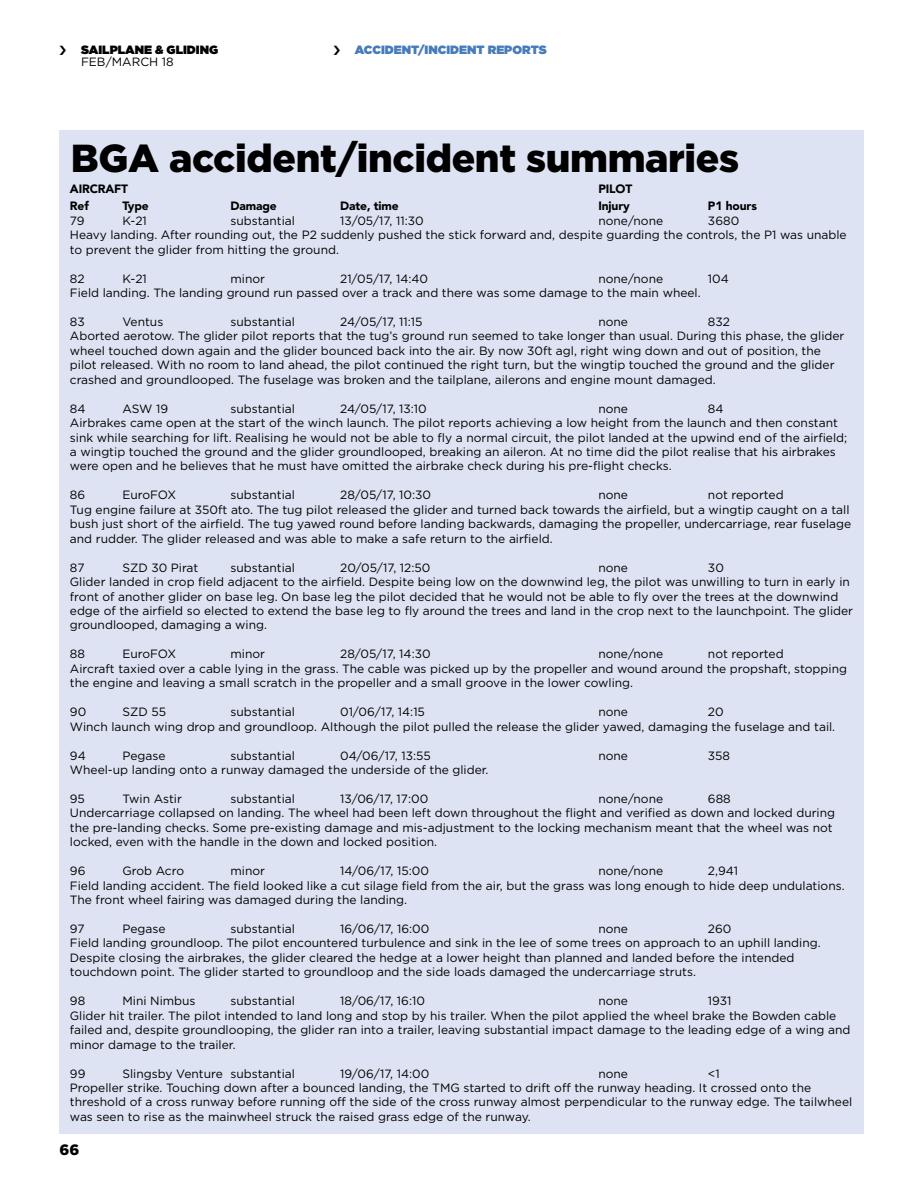
<style>
.page{position:relative;width:915px;height:1191px;background:#fff}
.page>*{position:absolute;margin:0;border:0;box-sizing:border-box;transform-origin:0 0}
.t1{font:900 39px "Gotham";letter-spacing:-.01em;color:#000}
.t2{font:900 15px "Gotham";color:#000}
.t3{font:12px/14.4px "Gotham";color:#000}
.t4{font:900 12px "Avenir";letter-spacing:-.01em;color:#000}
.t5{font:900 12px "Gotham";color:#467cb9}
.t6{font:900 12px "Gotham";color:#000}
</style>
<div class="page">
<div style="left:60px;top:131px;width:803px;height:1003px;background:#dde3f2"></div>
<p class="t6" style="left:81px;top:42px;width:138px">SAILPLANE &amp; GLIDING</p>
<p class="t3" style="left:81px;top:54px;width:94px">FEB/MARCH 18</p>
<p class="t5" style="left:355px;top:42px;width:193px">ACCIDENT/INCIDENT REPORTS</p>
<h1 class="t1" style="left:71px;top:135px;width:669px">BGA accident/incident summaries</h1>
<p class="t4" style="left:70px;top:182px;width:60px">AIRCRAFT</p>
<p class="t4" style="left:598px;top:182px;width:35px">PILOT</p>
<p class="t4" style="left:70px;top:199px;width:20px">Ref</p>
<p class="t4" style="left:122px;top:199px;width:28px">Type</p>
<p class="t4" style="left:230px;top:199px;width:48px">Damage</p>
<p class="t4" style="left:340px;top:199px;width:60px">Date, time</p>
<p class="t4" style="left:598px;top:199px;width:33px">Injury</p>
<p class="t4" style="left:707px;top:199px;width:50px">P1 hours</p>
<p class="t3" style="left:70px;top:213px;width:16px">79</p>
<p class="t3" style="left:122px;top:213px;width:26px">K-21</p>
<p class="t3" style="left:230px;top:213px;width:66px">substantial</p>
<p class="t3" style="left:340px;top:213px;width:85px">13/05/17, 11:30</p>
<p class="t3" style="left:598px;top:213px;width:66px">none/none</p>
<p class="t3" style="left:70px;top:213px;width:778px;text-indent:637px">3680<br>Heavy landing. After rounding out, the P2 suddenly pushed the stick forward and, despite guarding the controls, the P1 was unable to prevent the glider from hitting the ground.</p>
<p class="t3" style="left:70px;top:271px;width:16px">82</p>
<p class="t3" style="left:122px;top:271px;width:26px">K-21</p>
<p class="t3" style="left:230px;top:271px;width:36px">minor</p>
<p class="t3" style="left:340px;top:271px;width:89px">21/05/17, 14:40</p>
<p class="t3" style="left:598px;top:271px;width:66px">none/none</p>
<p class="t3" style="left:707px;top:271px;width:22px">104</p>
<p class="t3" style="left:70px;top:285px;width:632px">Field landing. The landing ground run passed over a track and there was some damage to the main wheel.</p>
<p class="t3" style="left:70px;top:314px;width:16px">83</p>
<p class="t3" style="left:122px;top:314px;width:42px">Ventus</p>
<p class="t3" style="left:230px;top:314px;width:66px">substantial</p>
<p class="t3" style="left:340px;top:314px;width:84px">24/05/17, 11:15</p>
<p class="t3" style="left:598px;top:314px;width:31px">none</p>
<p class="t3" style="left:70px;top:314px;width:775px;text-indent:637px">832<br>Aborted aerotow. The glider pilot reports that the tug’s ground run seemed to take longer than usual. During this phase, the glider wheel touched down again and the glider bounced back into the air. By now 30ft agl, right wing down and out of position, the pilot released. With no room to land ahead, the pilot continued the right turn, but the wingtip touched the ground and the glider crashed and groundlooped. The fuselage was broken and the tailplane, ailerons and engine mount damaged.</p>
<p class="t3" style="left:70px;top:401px;width:17px">84</p>
<p class="t3" style="left:122px;top:401px;width:47px">ASW 19</p>
<p class="t3" style="left:230px;top:401px;width:66px">substantial</p>
<p class="t3" style="left:340px;top:401px;width:88px">24/05/17, 13:10</p>
<p class="t3" style="left:598px;top:401px;width:31px">none</p>
<p class="t3" style="left:70px;top:401px;width:778px;text-indent:637px">84<br>Airbrakes came open at the start of the winch launch. The pilot reports achieving a low height from the launch and then constant sink while searching for lift. Realising he would not be able to fly a normal circuit, the pilot landed at the upwind end of the airfield; a wingtip touched the ground and the glider groundlooped, breaking an aileron. At no time did the pilot realise that his airbrakes were open and he believes that he must have omitted the airbrake check during his pre-flight checks.</p>
<p class="t3" style="left:70px;top:488px;width:17px">86</p>
<p class="t3" style="left:122px;top:488px;width:55px">EuroFOX</p>
<p class="t3" style="left:230px;top:488px;width:66px">substantial</p>
<p class="t3" style="left:340px;top:488px;width:92px">28/05/17, 10:30</p>
<p class="t3" style="left:598px;top:488px;width:31px">none</p>
<p class="t3" style="left:70px;top:488px;width:782px;text-indent:637px">not reported<br>Tug engine failure at 350ft ato. The tug pilot released the glider and turned back towards the airfield, but a wingtip caught on a tall bush just short of the airfield. The tug yawed round before landing backwards, damaging the propeller, undercarriage, rear fuselage and rudder. The glider released and was able to make a safe return to the airfield.</p>
<p class="t3" style="left:70px;top:560px;width:16px">87</p>
<p class="t3" style="left:122px;top:560px;width:77px">SZD 30 Pirat</p>
<p class="t3" style="left:230px;top:560px;width:66px">substantial</p>
<p class="t3" style="left:340px;top:560px;width:92px">20/05/17, 12:50</p>
<p class="t3" style="left:598px;top:560px;width:31px">none</p>
<p class="t3" style="left:70px;top:560px;width:784px;text-indent:637px">30<br>Glider landed in crop field adjacent to the airfield. Despite being low on the downwind leg, the pilot was unwilling to turn in early in front of another glider on base leg. On base leg the pilot decided that he would not be able to fly over the trees at the downwind edge of the airfield so elected to extend the base leg to fly around the trees and land in the crop next to the launchpoint. The glider groundlooped, damaging a wing.</p>
<p class="t3" style="left:70px;top:646px;width:17px">88</p>
<p class="t3" style="left:122px;top:646px;width:55px">EuroFOX</p>
<p class="t3" style="left:230px;top:646px;width:36px">minor</p>
<p class="t3" style="left:340px;top:646px;width:92px">28/05/17, 14:30</p>
<p class="t3" style="left:598px;top:646px;width:66px">none/none</p>
<p class="t3" style="left:70px;top:646px;width:778px;text-indent:637px">not reported<br>Aircraft taxied over a cable lying in the grass. The cable was picked up by the propeller and wound around the propshaft, stopping the engine and leaving a small scratch in the propeller and a small groove in the lower cowling.</p>
<p class="t3" style="left:70px;top:704px;width:18px">90</p>
<p class="t3" style="left:122px;top:704px;width:45px">SZD 55</p>
<p class="t3" style="left:230px;top:704px;width:66px">substantial</p>
<p class="t3" style="left:340px;top:704px;width:86px">01/06/17, 14:15</p>
<p class="t3" style="left:598px;top:704px;width:31px">none</p>
<p class="t3" style="left:70px;top:704px;width:766px;text-indent:637px">20<br>Winch launch wing drop and groundloop. Although the pilot pulled the release the glider yawed, damaging the fuselage and tail.</p>
<p class="t3" style="left:70px;top:748px;width:17px">94</p>
<p class="t3" style="left:122px;top:748px;width:45px">Pegase</p>
<p class="t3" style="left:230px;top:748px;width:66px">substantial</p>
<p class="t3" style="left:340px;top:748px;width:92px">04/06/17, 13:55</p>
<p class="t3" style="left:598px;top:748px;width:31px">none</p>
<p class="t3" style="left:707px;top:748px;width:24px">358</p>
<p class="t3" style="left:70px;top:762px;width:420px">Wheel-up landing onto a runway damaged the underside of the glider.</p>
<p class="t3" style="left:70px;top:791px;width:17px">95</p>
<p class="t3" style="left:122px;top:791px;width:61px">Twin Astir</p>
<p class="t3" style="left:230px;top:791px;width:66px">substantial</p>
<p class="t3" style="left:340px;top:791px;width:90px">13/06/17, 17:00</p>
<p class="t3" style="left:598px;top:791px;width:66px">none/none</p>
<p class="t3" style="left:70px;top:791px;width:766px;text-indent:637px">688<br>Undercarriage collapsed on landing. The wheel had been left down throughout the flight and verified as down and locked during the pre-landing checks. Some pre-existing damage and mis-adjustment to the locking mechanism meant that the wheel was not locked, even with the handle in the down and locked position.</p>
<p class="t3" style="left:70px;top:863px;width:17px">96</p>
<p class="t3" style="left:122px;top:863px;width:63px">Grob Acro</p>
<p class="t3" style="left:230px;top:863px;width:36px">minor</p>
<p class="t3" style="left:340px;top:863px;width:90px">14/06/17, 15:00</p>
<p class="t3" style="left:598px;top:863px;width:66px">none/none</p>
<p class="t3" style="left:70px;top:863px;width:776px;text-indent:637px">2,941<br>Field landing accident. The field looked like a cut silage field from the air, but the grass was long enough to hide deep undulations.<br>The front wheel fairing was damaged during the landing.</p>
<p class="t3" style="left:70px;top:921px;width:16px">97</p>
<p class="t3" style="left:122px;top:921px;width:45px">Pegase</p>
<p class="t3" style="left:230px;top:921px;width:66px">substantial</p>
<p class="t3" style="left:340px;top:921px;width:91px">16/06/17, 16:00</p>
<p class="t3" style="left:598px;top:921px;width:31px">none</p>
<p class="t3" style="left:70px;top:921px;width:752px;text-indent:637px">260<br>Field landing groundloop. The pilot encountered turbulence and sink in the lee of some trees on approach to an uphill landing.<br>Despite closing the airbrakes, the glider cleared the hedge at a lower height than planned and landed before the intended touchdown point. The glider started to groundloop and the side loads damaged the undercarriage struts.</p>
<p class="t3" style="left:70px;top:993px;width:17px">98</p>
<p class="t3" style="left:122px;top:993px;width:75px">Mini Nimbus</p>
<p class="t3" style="left:230px;top:993px;width:66px">substantial</p>
<p class="t3" style="left:340px;top:993px;width:86px">18/06/17, 16:10</p>
<p class="t3" style="left:598px;top:993px;width:31px">none</p>
<p class="t3" style="left:70px;top:993px;width:781px;text-indent:637px">1931<br>Glider hit trailer. The pilot intended to land long and stop by his trailer. When the pilot applied the wheel brake the Bowden cable failed and, despite groundlooping, the glider ran into a trailer, leaving substantial impact damage to the leading edge of a wing and minor damage to the trailer.</p>
<p class="t3" style="left:70px;top:1065px;width:17px">99</p>
<p class="t3" style="left:122px;top:1065px;width:174px">Slingsby Venture substantial</p>
<p class="t3" style="left:340px;top:1065px;width:91px">19/06/17, 14:00</p>
<p class="t3" style="left:598px;top:1065px;width:31px">none</p>
<p class="t3" style="left:70px;top:1065px;width:783px;text-indent:637px">&lt;1<br>Propeller strike. Touching down after a bounced landing, the TMG started to drift off the runway heading. It crossed onto the threshold of a cross runway before running off the side of the cross runway almost perpendicular to the runway edge. The tailwheel was seen to rise as the mainwheel struck the raised grass edge of the runway.</p>
<p class="t2" style="left:60px;top:1141px;width:21px">66</p>
</div>
